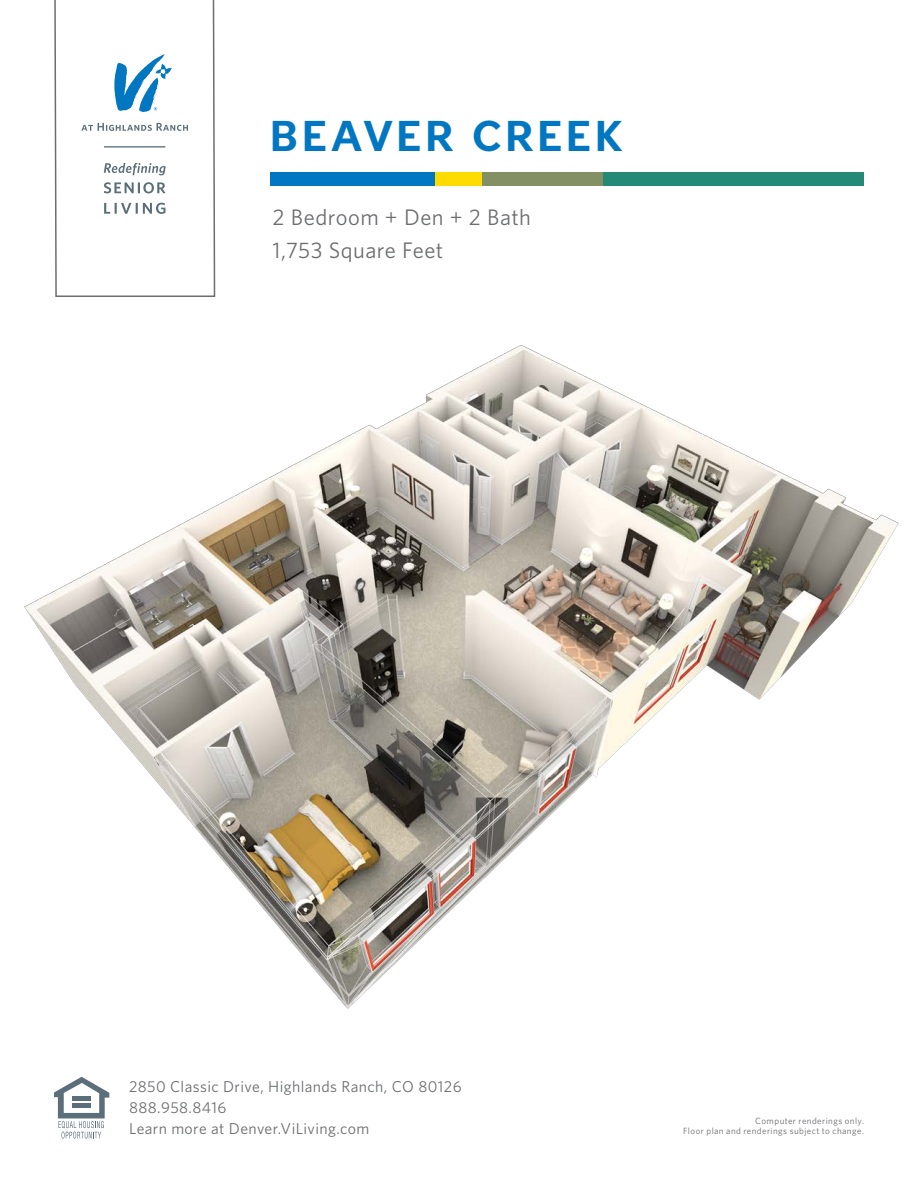
<style>
.page{position:relative;width:918px;height:1188px;background:#fff}
.page>*{position:absolute;margin:0;border:0;box-sizing:border-box;transform-origin:0 0}
.t1{font:700 42px "Neology Deco";letter-spacing:.095em;color:#0077c0}
.t2{font:22.5px/33px "Whitney HTF";letter-spacing:.02em;color:#6c6d70}
.t3{font:15.75px/21px "Whitney HTF";letter-spacing:.025em;color:#6c6d70}
.t4{font:9px/10.5px "Whitney HTF";letter-spacing:.05em;color:#6c6d70;text-align:right}
</style>
<div class="page">
<div style="left:270px;top:173px;width:167px;height:13px;background:#0077c0"></div>
<div style="left:602px;top:173px;width:262px;height:13px;background:#258a75"></div>
<div style="left:436px;top:173px;width:166px;height:13px;background:#829063"></div>
<div style="left:436px;top:173px;width:46px;height:13px;background:#ffdc01"></div>
<img style="left:24px;top:345px;width:875px;height:664px">
<svg style="left:54px;top:1077px;width:55px;height:62px"></svg>
<svg style="left:54px;top:0;width:162px;height:297px"></svg>
<svg style="left:81px;top:123px;width:107px;height:91px"></svg>
<svg style="left:114px;top:54px;width:58px;height:58px"></svg>
<h1 class="t1" style="left:270px;top:111px;width:354px">BEAVER CREEK</h1>
<h2 class="t2" style="left:273px;top:200px;width:260px">2 Bedroom + Den + 2 Bath<br>1,753 Square Feet</h2>
<p class="t3" style="left:129px;top:1076px;width:334px">2850 Classic Drive, Highlands Ranch, CO 80126<br>888.958.8416<br>Learn more at Denver.ViLiving.com</p>
<p class="t4" style="left:683px;top:1115px;width:182px">Computer renderings only.<br>Floor plan and renderings subject to change.</p>
</div>
